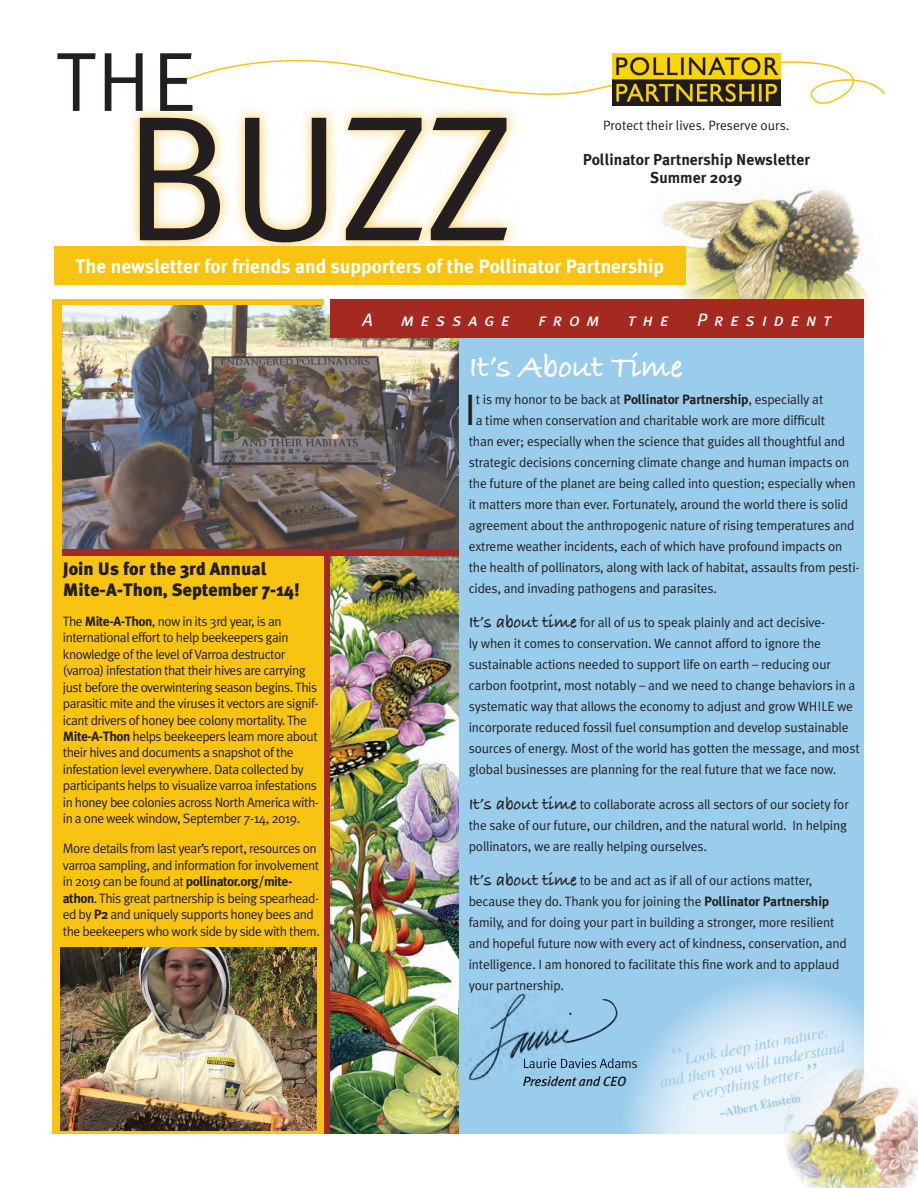
<style>
.page{position:relative;width:918px;height:1188px;background:#fff}
.page>*{position:absolute;margin:0;border:0;box-sizing:border-box;transform-origin:0 0}
.t1{font:178.5px "Meta Plus Normal";color:#231f20}
.t2{font:84px "Meta Plus Normal";color:#231f20}
.t3{font:44.1px "Meta Plus Normal";color:#231f20}
.t4{font:700 33px "Bradley Hand ITCTT";letter-spacing:-.01em;color:#fff}
.t5{font:700 19.5px "Meta Plus";color:#fff}
.t6{font:900 18px/21px "Meta Plus";color:#231f20}
.t7{font:italic 18px "Meta Plus Book Caps";letter-spacing:.38em;color:#fff}
.t8{font:italic 16.5px/18px "Tribune";color:#9accec;text-align:center}
.t9{font:700 15.75px/18px "Meta Plus";color:#231f20;text-align:center}
.t10{font:13.5px/21px "Meta Plus Normal";letter-spacing:-.01em;color:#231f20}
.t11{font:13.5px/16.5px "Meta Plus Normal";letter-spacing:-.035em;color:#231f20}
.t12{font:700 13.5px "Meta Plus";letter-spacing:-.035em;color:#231f20}
.t13{font:italic 500 13.5px "Meta Plus";letter-spacing:-.01em;color:#231f20}
.t14{font:700 12px "Tribune";color:#9accec}
.s1{font-family:"Meta Plus";font-weight:700}
.s2{font-family:"Meta Plus Normal";font-weight:400}
.s3{font-family:"Bradley Hand ITCTT";font-weight:700;font-size:18px}
.s4{font-size:28.5px}
</style>
<div class="page">
<div style="left:309px;top:549px;width:66px;height:585px;background:#a32921"></div>
<img style="left:661px;top:189px;width:209px;height:134px">
<div style="left:330px;top:333px;width:534px;height:801px;background:#9accec"></div>
<div style="left:52px;top:299px;width:272px;height:835px;background:#f9c411"></div>
<img style="left:131px;top:108px;width:385px;height:138px">
<div style="left:54px;top:246px;width:632px;height:39px;background:#f9c411"></div>
<svg style="left:183px;top:53px;width:702px;height:56px"></svg>
<img style="left:612px;top:53px;width:168px;height:53px">
<img style="left:62px;top:306px;width:397px;height:243px">
<div style="left:330px;top:299px;width:534px;height:39px;background:#a32921"></div>
<img style="left:864px;top:1071px;width:36px;height:25px">
<img style="left:628px;top:984px;width:236px;height:150px">
<img style="left:330px;top:555px;width:129px;height:579px">
<img style="left:458px;top:991px;width:1px;height:91px">
<img style="left:466px;top:993px;width:101px;height:88px">
<img style="left:567px;top:999px;width:51px;height:70px">
<img style="left:470px;top:991px;width:86px;height:2px">
<img style="left:524px;top:1058px;width:94px;height:10px">
<img style="left:523px;top:1076px;width:95px;height:6px">
<img style="left:786px;top:1096px;width:132px;height:92px">
<img style="left:784px;top:1062px;width:80px;height:72px">
<img style="left:61px;top:948px;width:256px;height:183px">
<div style="left:62px;top:549px;width:397px;height:6px;background:#a32921"></div>
<h2 class="t2" style="left:56px;top:33px;width:142px">THE</h2>
<h1 class="t1" style="left:123px;top:75px;width:391px">BUZZ</h1>
<p class="t10" style="left:603px;top:115px;width:188px">Protect their lives. Preserve ours.</p>
<p class="t9" style="left:583px;top:150px;width:229px">Pollinator Partnership Newsletter<br>Summer 2019</p>
<h3 class="t5" style="left:75px;top:255px;width:590px">The newsletter for friends and supporters of the Pollinator Partnership</h3>
<h3 class="t6" style="left:63px;top:558px;width:238px">Join Us for the 3rd Annual<br>Mite-A-Thon, September 7-14!</h3>
<p class="t11" style="left:63px;top:612px;width:258px">The <span class="s1">Mite-A-Thon</span>, now in its 3rd year, is an international effort to help beekeepers gain knowledge of the level of Varroa destructor (varroa) infestation that their hives are carrying just before the overwintering season begins. This parasitic mite and the viruses it vectors are signif&shy;icant drivers of honey bee colony mortality. The <span class="s1">Mite-A-Thon</span> helps beekeepers learn more about their hives and documents a snapshot of the infestation level everywhere. Data collected by participants helps to visualize varroa infestations in honey bee colonies across North America with&shy;in a one week window, September 7-14, 2019.</p>
<p class="t11" style="left:63px;top:840px;width:258px">More details from last year’s report, resources on varroa sampling, and information for involvement</p>
<p class="t12" style="left:63px;top:874px;width:231px"><span class="s2">in 2019 can be found at</span> pollinator.org/mite-</p>
<p class="t11" style="left:63px;top:890px;width:259px"><span class="s1">athon</span>. This great partnership is being spearhead&shy;ed by <span class="s1">P2</span> and uniquely supports honey bees and the beekeepers who work side by side with them.</p>
<h3 class="t7" style="left:362px;top:309px;width:12px">A</h3>
<h3 class="t7" style="left:401px;top:309px;width:110px">message</h3>
<h3 class="t7" style="left:538px;top:309px;width:62px">from</h3>
<h3 class="t7" style="left:628px;top:309px;width:42px">the</h3>
<h3 class="t7" style="left:697px;top:309px;width:136px">President</h3>
<h3 class="t4" style="left:469px;top:341px;width:216px">It’s About Time</h3>
<h3 class="t3" style="left:465px;top:384px;width:13px">I</h3>
<p class="t10" style="left:476px;top:388px;width:349px">t is my honor to be back at <span class="s1">Pollinator Partnership</span>, especially at</p>
<p class="t10" style="left:476px;top:409px;width:351px">a time when conservation and charitable work are more difficult</p>
<p class="t10" style="left:469px;top:430px;width:378px">than ever; especially when the science that guides all thoughtful and</p>
<p class="t10" style="left:469px;top:451px;width:382px">strategic decisions concerning climate change and human impacts on</p>
<p class="t10" style="left:469px;top:472px;width:388px">the future of the planet are being called into question; especially when</p>
<p class="t10" style="left:469px;top:493px;width:381px">it matters more than ever. Fortunately, around the world there is solid</p>
<p class="t10" style="left:469px;top:514px;width:387px">agreement about the anthropogenic nature of rising temperatures and</p>
<p class="t10" style="left:469px;top:535px;width:375px">extreme weather incidents, each of which have profound impacts on</p>
<p class="t10" style="left:469px;top:556px;width:392px">the health of pollinators, along with lack of habitat, assaults from pesti-</p>
<p class="t10" style="left:469px;top:577px;width:250px">cides, and invading pathogens and parasites.</p>
<p class="t10" style="left:469px;top:612px;width:392px"><span class="s3">It’s about time</span> for all of us to speak plainly and act decisive-<br>ly when it comes to conservation. We cannot afford to ignore the sustainable actions needed to support life on earth – reducing our carbon footprint, most notably – and we need to change behaviors in a systematic way that allows the economy to adjust and grow WHILE we incorporate reduced fossil fuel consumption and develop sustainable sources of energy. Most of the world has gotten the message, and most global businesses are planning for the real future that we face now.</p>
<p class="t10" style="left:469px;top:793px;width:382px"><span class="s3">It’s about time</span> to collaborate across all sectors of our society for the sake of our future, our children, and the natural world. In helping pollinators, we are really helping ourselves.</p>
<p class="t10" style="left:469px;top:870px;width:380px"><span class="s3">It’s about time</span> to be and act as if all of our actions matter, because they do. Thank you for joining the <span class="s1">Pollinator Partnership </span>family, and for doing your part in building a stronger, more resilient and hopeful future now with every act of kindness, conservation, and intelligence. I am honored to facilitate this fine work and to applaud your partnership.</p>
<p class="t13" style="left:523px;top:1074px;width:105px">President and CEO</p>
<p class="t8" style="left:655px;top:1055px;width:190px;rotate:-11deg"><span class="s4">“</span>Look deep into nature, and then you will understand everything better.<span class="s4">”</span></p>
<p class="t14" style="left:718px;top:1106px;width:84px;rotate:-11deg">–Albert Einstein</p>
</div>
